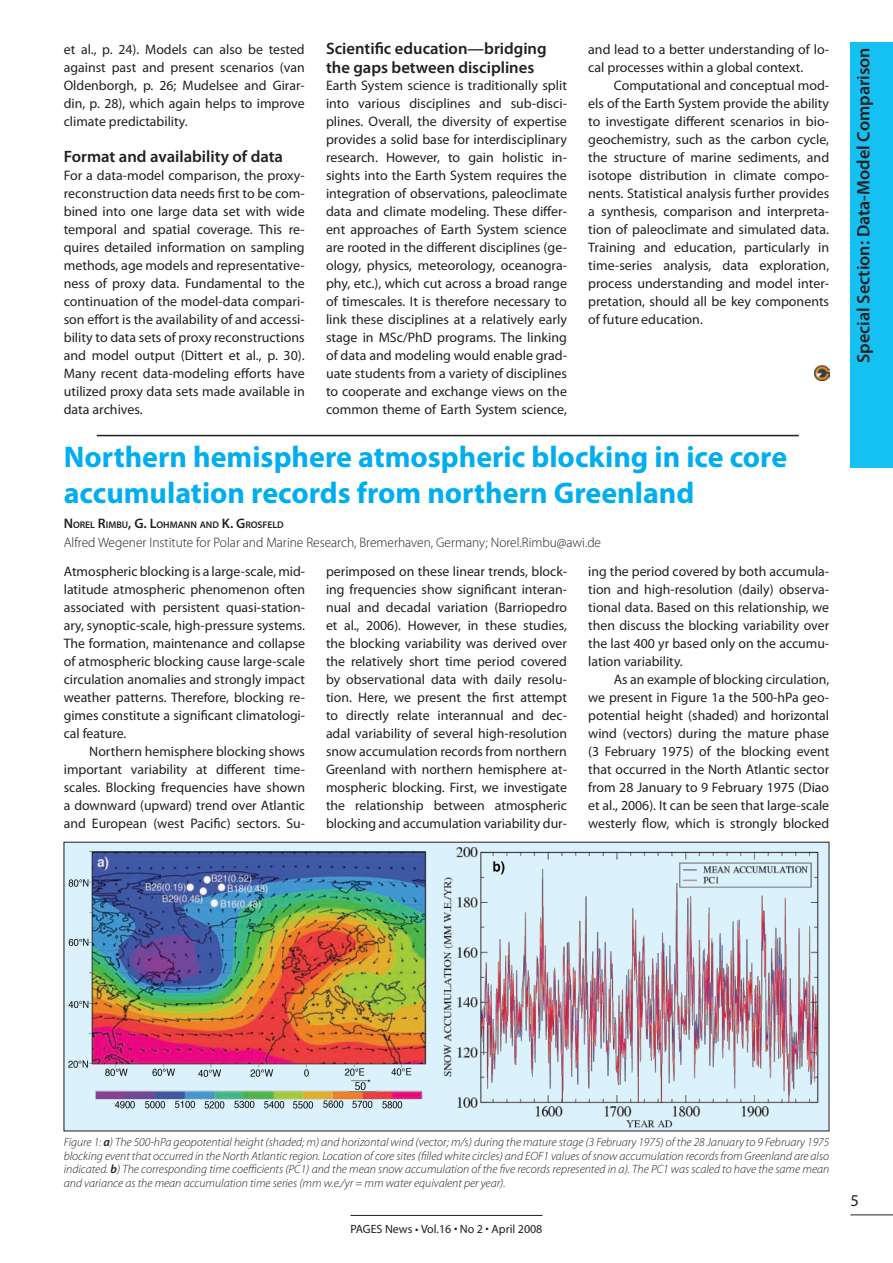
<style>
.page{position:relative;width:893px;height:1263px;background:#fff}
.page>*{position:absolute;margin:0;border:0;box-sizing:border-box;transform-origin:0 0}
.t1{font:700 30px/36px "Myriad Pro";color:#00aeef}
.side-title{font:600 18px "Myriad Pro";color:#231f20}
.sub-title{font:600 16.5px/19px "Myriad Pro";color:#231f20}
.Text-box{font:16.5px "Myriad Pro";color:#231f20}
.Text-box_-_indent{font:13.8px/18px "Myriad Pro";color:#231f20;text-align:justify}
.Text-box-2{font:13.8px/18px "Myriad Pro";color:#231f20;text-align:justify}
.Author_info{font:300 13.8px "Myriad Pro";color:#231f20}
.figure_caption{font:italic 300 12px/13.5px "Myriad Pro";color:#231f20;text-align:justify}
.t2{font:12px "Myriad";color:#231f20}
.Autoren{font:600 9.6px "Myriad Pro";color:#231f20}
.s1{font-size:13.8px}
.s2{font-weight:600}
.s3{font-family:"Myriad Pro"}
</style>
<div class="page">
<hr style="left:850px;top:1214px;width:43px;height:1px;background:#231f20">
<hr style="left:350px;top:1215px;width:192px;height:1px;background:#231f20">
<div style="left:850px;top:43px;width:43px;height:425px;background:#15c0f2"></div>
<hr style="left:97px;top:435px;width:702px;height:1px;background:#231f20">
<img style="left:66px;top:844px;width:761px;height:285px">
<img style="left:814px;top:366px;width:15px;height:15px">
<p class="Text-box_-_indent" style="left:64px;top:40px;width:242px">et al., p. 24). Models can also be tested against past and present scenarios (van Oldenborgh, p. 26; Mudelsee and Girar&shy;din, p. 28), which again helps to improve climate predictability.</p>
<p class="sub-title" style="left:64px;top:147px;width:221px">Format and availability of data</p>
<p class="Text-box-2" style="left:64px;top:166px;width:242px">For a data-model comparison, the proxy&shy;reconstruction data needs first to be com&shy;bined into one large data set with wide temporal and spatial coverage. This re&shy;quires detailed information on sampling methods, age models and representative&shy;ness of proxy data. Fundamental to the continuation of the model-data compari&shy;son effort is the availability of and accessi&shy;bility to data sets of proxy reconstructions and model output (Dittert et al., p. 30).<br>Many recent data-modeling efforts have utilized proxy data sets made available in data archives.</p>
<p class="sub-title" style="left:326px;top:39px;width:222px">Scientific education—bridging the gaps between disciplines</p>
<p class="Text-box-2" style="left:326px;top:76px;width:242px">Earth System science is traditionally split into various disciplines and sub-disci&shy;plines. Overall, the diversity of expertise provides a solid base for interdisciplinary research. However, to gain holistic in&shy;sights into the Earth System requires the integration of observations, paleoclimate data and climate modeling. These differ&shy;ent approaches of Earth System science are rooted in the different disciplines (ge&shy;ology, physics, meteorology, oceanogra&shy;phy, etc.), which cut across a broad range of timescales. It is therefore necessary to link these disciplines at a relatively early stage in MSc/PhD programs. The linking of data and modeling would enable grad&shy;uate students from a variety of disciplines to cooperate and exchange views on the common theme of Earth System science,</p>
<p class="Text-box-2" style="left:588px;top:40px;width:242px">and lead to a better understanding of lo&shy;cal processes within a global context.</p>
<p class="Text-box_-_indent" style="left:588px;top:76px;width:242px;text-indent:26px">Computational and conceptual mod&shy;els of the Earth System provide the ability to investigate different scenarios in bio&shy;geochemistry, such as the carbon cycle, the structure of marine sediments, and isotope distribution in climate compo&shy;nents. Statistical analysis further provides a synthesis, comparison and interpreta&shy;tion of paleoclimate and simulated data.<br>Training and education, particularly in time-series analysis, data exploration, process understanding and model inter&shy;pretation, should all be key components of future education.</p>
<p class="t1" style="left:64px;top:438px;width:725px">Northern hemisphere atmospheric blocking in ice core accumulation records from northern Greenland</p>
<p class="Autoren" style="left:64px;top:519px;width:215px"><span class="s1">N</span>OREL <span class="s1">R</span>IMBU<span class="s1">, G. L</span>OHMANN AND <span class="s1">K. G</span>ROSFELD</p>
<p class="Author_info" style="left:64px;top:535px;width:539px">Alfred Wegener Institute for Polar and Marine Research, Bremerhaven, Germany; Norel.Rimbu@awi.de</p>
<p class="Text-box-2" style="left:64px;top:562px;width:243px">Atmospheric blocking is a large-scale, mid&shy;latitude atmospheric phenomenon often associated with persistent quasi-station&shy;ary, synoptic-scale, high-pressure systems.<br>The formation, maintenance and collapse of atmospheric blocking cause large-scale circulation anomalies and strongly impact weather patterns. Therefore, blocking re&shy;gimes constitute a significant climatologi&shy;cal feature.</p>
<p class="Text-box_-_indent" style="left:64px;top:742px;width:243px;text-indent:26px">Northern hemisphere blocking shows important variability at different time&shy;scales. Blocking frequencies have shown a downward (upward) trend over Atlantic and European (west Pacific) sectors. Su-</p>
<p class="Text-box_-_indent" style="left:326px;top:562px;width:242px">perimposed on these linear trends, block&shy;ing frequencies show significant interan&shy;nual and decadal variation (Barriopedro et al., 2006). However, in these studies, the blocking variability was derived over the relatively short time period covered by observational data with daily resolu&shy;tion. Here, we present the first attempt to directly relate interannual and dec&shy;adal variability of several high-resolution snow accumulation records from northern Greenland with northern hemisphere at&shy;mospheric blocking. First, we investigate the relationship between atmospheric blocking and accumulation variability dur-</p>
<p class="Text-box_-_indent" style="left:588px;top:562px;width:242px">ing the period covered by both accumula&shy;tion and high-resolution (daily) observa&shy;tional data. Based on this relationship, we then discuss the blocking variability over the last 400 yr based only on the accumu&shy;lation variability.</p>
<p class="Text-box_-_indent" style="left:588px;top:670px;width:242px;text-indent:26px">As an example of blocking circulation, we present in Figure 1a the 500-hPa geo&shy;potential height (shaded) and horizontal wind (vectors) during the mature phase (3 February 1975) of the blocking event that occurred in the North Atlantic sector from 28 January to 9 February 1975 (Diao et al., 2006). It can be seen that large-scale westerly flow, which is strongly blocked</p>
<p class="side-title" style="left:852px;top:363px;width:317px;rotate:-90deg">Special Section: Data-Model Comparison</p>
<p class="figure_caption" style="left:64px;top:1136px;width:767px">Figure 1: <span class="s2">a</span>) The 500-hPa geopotential height (shaded; m) and horizontal wind (vector; m/s) during the mature stage (3 February 1975) of the 28 January to 9 February 1975 blocking event that occurred in the North Atlantic region. Location of core sites (filled white circles) and EOF1 values of snow accumulation records from Greenland are also indicated. <span class="s2">b</span>) The corresponding time coefficients (PC1) and the mean snow accumulation of the five records represented in a). The PC1 was scaled to have the same mean and variance as the mean accumulation time series (mm w.e./yr = mm water equivalent per year).</p>
<p class="t2" style="left:350px;top:1223px;width:193px">PAGES News <span class="s3">•</span> Vol.16 • No 2 • April 2008</p>
<p class="Text-box" style="left:850px;top:1190px;width:10px">5</p>
</div>
